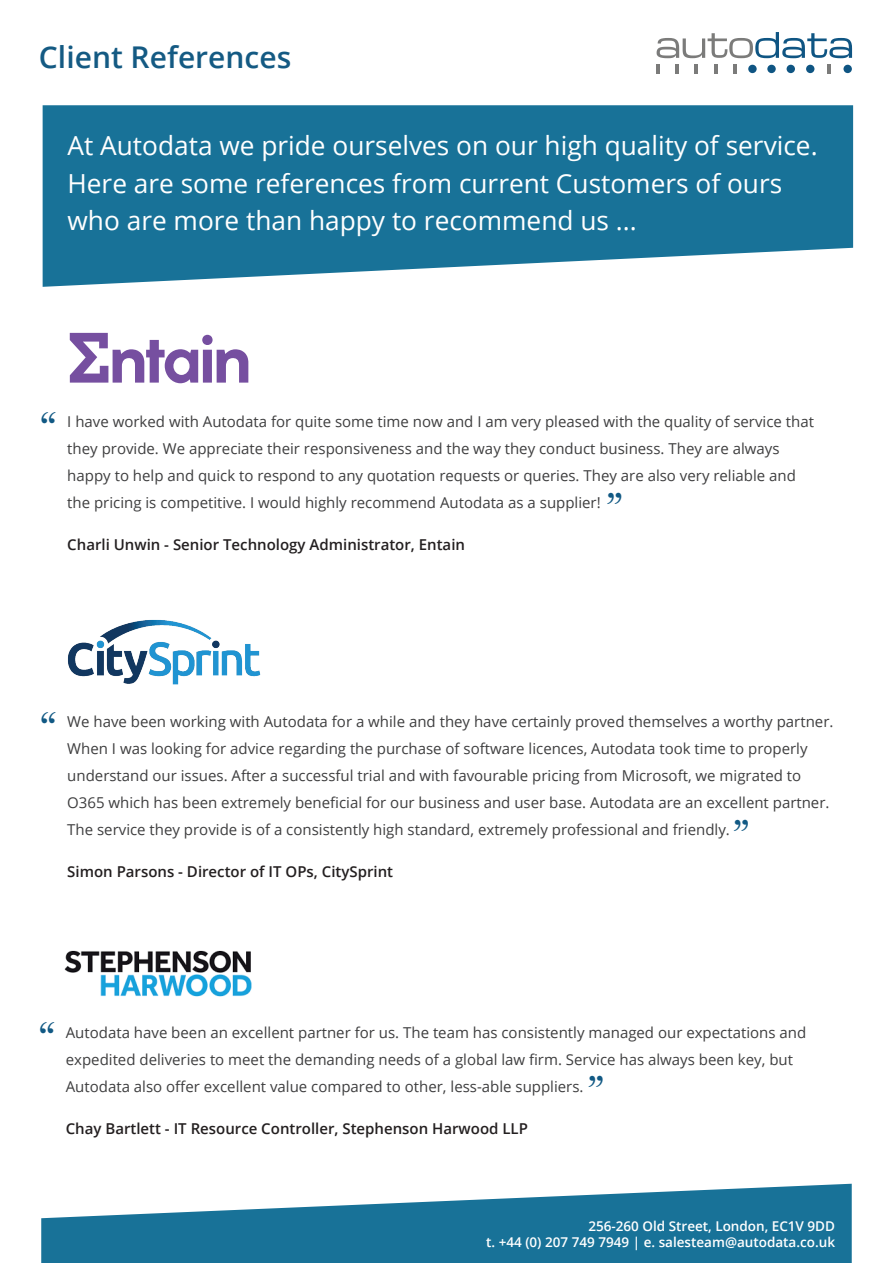
<style>
.page{position:relative;width:893px;height:1263px;background:#fff}
.page>*{position:absolute;margin:0;border:0;box-sizing:border-box;transform-origin:0 0}
.t1{font:45px "Bask Old Face";color:#115984}
.t2{font:600 30px "Open Sans";color:#145a83}
.t3{font:26.25px/37.5px "Open Sans";color:#fff}
.t4{font:15px/27px "Open Sans";color:#3e3e3f}
.t5{font:600 15px "Open Sans";color:#231f20}
.t6{font:600 13.5px/16.2px "Open Sans";color:#fff;text-align:right}
</style>
<div class="page">
<svg style="left:41px;top:1184px;width:811px;height:79px;fill:#187298"></svg>
<img style="left:64px;top:950px;width:188px;height:47px">
<svg style="left:43px;top:105px;width:810px;height:182px;background:#3081a3"></svg>
<svg style="left:70px;top:333px;width:178px;height:50px"></svg>
<img style="left:68px;top:619px;width:193px;height:66px">
<hr style="left:656px;top:64px;width:4px;height:10px;background:#7b7b7a">
<hr style="left:675px;top:64px;width:4px;height:10px;background:#7b7b7a">
<hr style="left:694px;top:64px;width:4px;height:10px;background:#7b7b7a">
<svg style="left:714px;top:64px;width:3px;height:10px"></svg>
<svg style="left:733px;top:64px;width:3px;height:10px"></svg>
<div style="left:748px;top:65px;width:9px;height:8px;background:#0f5583;border-radius:50%"></div>
<div style="left:767px;top:65px;width:9px;height:8px;background:#0f5583;border-radius:50%"></div>
<div style="left:787px;top:65px;width:8px;height:8px;background:#0f5583;border-radius:50%"></div>
<div style="left:806px;top:65px;width:8px;height:8px;background:#0f5583;border-radius:50%"></div>
<hr style="left:827px;top:64px;width:4px;height:10px;background:#7b7b7a">
<div style="left:843px;top:65px;width:9px;height:8px;background:#0f5583;border-radius:50%"></div>
<svg style="left:657px;top:32px;width:195px;height:26px"></svg>
<h2 class="t2" style="left:39px;top:45px;width:254px">Client References</h2>
<h3 class="t3" style="left:68px;top:129px;width:752px">At Autodata we pride ourselves on our high quality of service.<br>Here are some references from current Customers of ours who are more than happy to recommend us ...</h3>
<h1 class="t1" style="left:40px;top:401px;width:20px">“</h1>
<p class="t4" style="left:67px;top:410px;width:748px">I have worked with Autodata for quite some time now and I am very pleased with the quality of service that they provide. We appreciate their responsiveness and the way they conduct business. They are always happy to help and quick to respond to any quotation requests or queries. They are also very reliable and the pricing is competitive. I would highly recommend Autodata as a supplier!</p>
<p class="t5" style="left:67px;top:539px;width:399px">Charli Unwin - Senior Technology Administrator, Entain</p>
<h1 class="t1" style="left:40px;top:701px;width:20px">“</h1>
<p class="t4" style="left:67px;top:710px;width:768px">We have been working with Autodata for a while and they have certainly proved themselves a worthy partner.<br>When I was looking for advice regarding the purchase of software licences, Autodata took time to properly understand our issues. After a successful trial and with favourable pricing from Microsoft, we migrated to O365 which has been extremely beneficial for our business and user base. Autodata are an excellent partner.<br>The service they provide is of a consistently high standard, extremely professional and friendly.</p>
<p class="t5" style="left:67px;top:866px;width:327px">Simon Parsons - Director of IT OPs, CitySprint</p>
<h1 class="t1" style="left:38px;top:1011px;width:20px">“</h1>
<p class="t4" style="left:66px;top:1020px;width:742px">Autodata have been an excellent partner for us. The team has consistently managed our expectations and expedited deliveries to meet the demanding needs of a global law firm. Service has always been key, but<br>Autodata also offer excellent value compared to other, less-able suppliers.</p>
<p class="t5" style="left:66px;top:1122px;width:464px">Chay Bartlett - IT Resource Controller, Stephenson Harwood LLP</p>
<p class="t6" style="left:486px;top:1219px;width:350px">256-260 Old Street, London, EC1V 9DD<br>t. +44 (0) 207 749 7949 | e. salesteam@autodata.co.uk</p>
</div>
